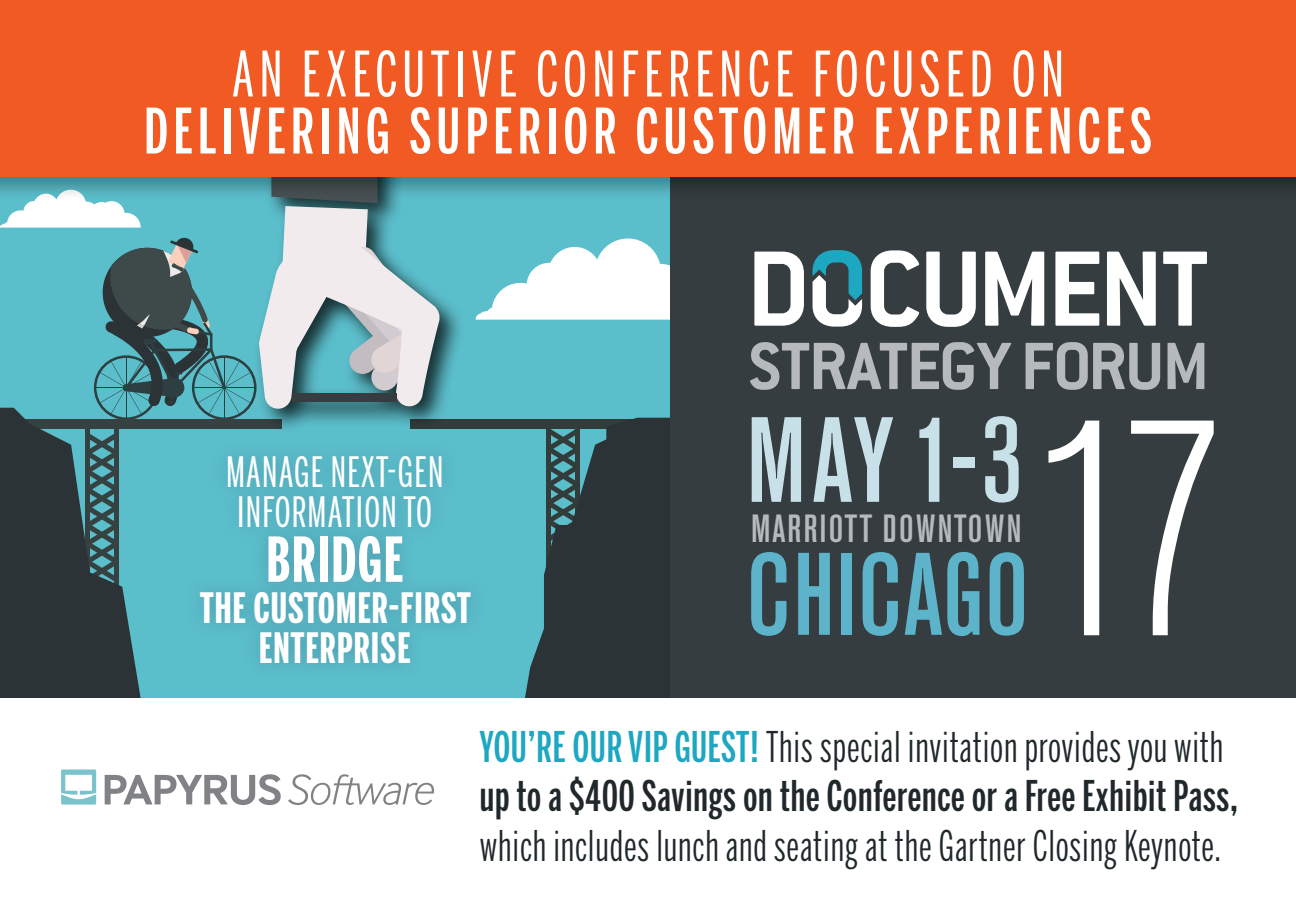
<style>
.page{position:relative;width:1296px;height:918px;background:#fff}
.page>*{position:absolute;margin:0;border:0;box-sizing:border-box;transform-origin:0 0}
.t1{font:300 condensed 305.7px "Akzidenz Grotesk BE";color:#fff}
.t2{font:500 condensed 120px "Akzidenz Grotesk BE";color:#c8e1e9}
.t3{font:700 117.6px "Conduit ITC";letter-spacing:-.04em;color:#fff}
.t4{font:500 condensed 116.1px "Akzidenz Grotesk BE";letter-spacing:.015em;color:#5db4ca}
.t5{font:700 73.5px "Conduit ITC";letter-spacing:-.02em;color:#b7babc}
.t6{font:500 62.1px "Benton Sans Extra Compressed";letter-spacing:.09em;color:#fff}
.t7{font:62.1px "Benton Sans Extra Compressed";letter-spacing:.09em;color:#fff}
.t8{font:700 61.5px "Benton Sans Extra Compressed";letter-spacing:.03em;color:#fff}
.t9{font:500 42px/49.5px "Benton Sans Extra Compressed";letter-spacing:.02em;color:#20282b}
.t10{font:42px "Benton Sans Extra Compressed";letter-spacing:.02em;color:#20282b}
.t11{font:41.4px/40.2px "Benton Sans Extra Compressed";letter-spacing:.03em;color:#fff}
.t12{font:700 41.4px/40.2px "Benton Sans Extra Compressed";letter-spacing:.03em;color:#fff;text-align:center}
.t13{font:500 condensed 39px "Akzidenz Grotesk BE";letter-spacing:.06em;color:#b7babc}
.s1{color:#1ea7c0}
.s2{font-weight:400}
</style>
<div class="page">
<div style="left:0;top:117px;width:1296px;height:581px;background:#353d40"></div>
<div style="left:0;top:117px;width:669px;height:581px;background:#5bbecb"></div>
<svg style="left:476px;top:239px;width:193px;height:81px"></svg>
<svg style="left:0;top:201px;width:141px;height:27px"></svg>
<hr style="left:225px;top:387px;width:30px;height:1px;background:#2d3f40">
<div style="left:410px;top:419px;width:259px;height:10px;background:#313c3b"></div>
<svg style="left:525px;top:418px;width:144px;height:280px"></svg>
<svg style="left:0;top:237px;width:251px;height:461px"></svg>
<div style="left:183px;top:439px;width:305px;height:241px;background:#58b6c4"></div>
<div style="left:253px;top:0;width:211px;height:434px;background:#000;opacity:.75"></div>
<svg style="left:259px;top:201px;width:182px;height:208px"></svg>
<div style="left:292px;top:393px;width:105px;height:9px;background:#353d40"></div>
<svg style="left:813px;top:250px;width:49px;height:77px"></svg>
<div style="left:0;top:0;width:1296px;height:201px;background:#000;opacity:.32"></div>
<div style="left:0;top:0;width:1296px;height:176px;background:#f15a23"></div>
<svg style="left:61px;top:769px;width:35px;height:36px"></svg>
<svg style="left:105px;top:774px;width:176px;height:31px"></svg>
<svg style="left:288px;top:774px;width:146px;height:31px"></svg>
<h3 class="t7" style="left:232px;top:36px;width:834px">AN EXECUTIVE CONFERENCE FOCUSED ON</h3>
<h3 class="t6" style="left:144px;top:93px;width:1009px">DELIVERING SUPERIOR CUSTOMER EXPERIENCES</h3>
<p class="t11" style="left:226px;top:451px;width:219px">MANAGE NEXT-GEN<br>INFORMATION TO</p>
<h3 class="t8" style="left:267px;top:521px;width:138px">BRIDGE</h3>
<p class="t12" style="left:200px;top:588px;width:272px">THE CUSTOMER-FIRST<br>ENTERPRISE</p>
<h3 class="t3" style="left:747px;top:220px;width:464px">D CUMENT</h3>
<h3 class="t5" style="left:749px;top:323px;width:462px">STRATEGY FORUM</h3>
<h1 class="t1" style="left:1033px;top:366px;width:193px">17</h1>
<h2 class="t2" style="left:747px;top:394px;width:279px">MAY 1-3</h2>
<p class="t13" style="left:751px;top:507px;width:272px">MARRIOTT DOWNTOWN</p>
<h3 class="t4" style="left:747px;top:531px;width:284px">CHICAGO</h3>
<p class="t9" style="left:480px;top:721px;width:760px"><span class="s1">YOU’RE OUR VIP GUEST!</span> <span class="s2">This special invitation provides you with </span>up to a $400 Savings on the Conference or a Free Exhibit Pass,</p>
<p class="t10" style="left:480px;top:820px;width:743px">which includes lunch and seating at the Gartner Closing Keynote.</p>
</div>
